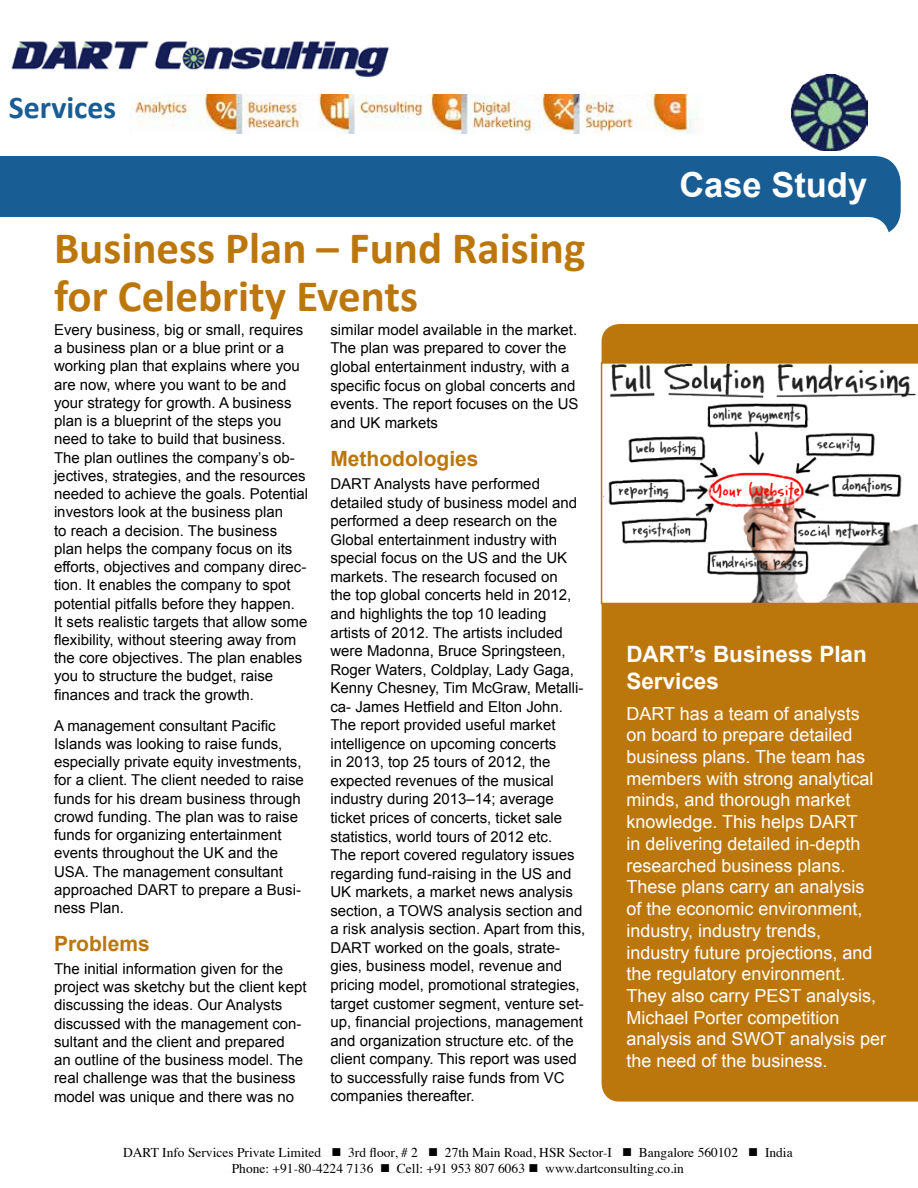
<style>
.page{position:relative;width:918px;height:1188px;background:#fff}
.page>*{position:absolute;margin:0;border:0;box-sizing:border-box;transform-origin:0 0}
.t1{font:700 45px/48px "Calibri";color:#bc770c}
.t2{font:700 34.5px "Arial";color:#fff}
.t3{font:700 31.8px "Calibri";color:#185d94}
.t4{font:700 22.5px/27.2px "Arial";color:#fff}
.t5{font:700 21px "Arial";color:#bc770c}
.t6{font:18px/21.8px "Arial";color:#fff}
.t7{font:15px/18.6px "Arial";color:#000}
.t8{font:13.5px/16.2px "Times";color:#000;text-align:center}
</style>
<div class="page">
<img style="left:792px;top:74px;width:75px;height:76px">
<div style="left:0;top:156px;width:901px;height:76px;background:#185d94"></div>
<svg style="left:0;top:217px;width:890px;height:16px"></svg>
<img style="left:11px;top:41px;width:379px;height:37px">
<img style="left:131px;top:95px;width:568px;height:39px">
<div style="left:602px;top:324px;width:316px;height:778px;background:#bc770c"></div>
<svg style="left:601px;top:362px;width:317px;height:242px"></svg>
<h3 class="t3" style="left:9px;top:88px;width:109px">Services</h3>
<h1 class="t1" style="left:54px;top:224px;width:533px">Business Plan – Fund Raising for Celebrity Events</h1>
<p class="t7" style="left:54px;top:321px;width:256px">Every business, big or small, requires a business plan or a blue print or a working plan that explains where you are now, where you want to be and your strategy for growth. A business plan is a blueprint of the steps you need to take to build that business.<br>The plan outlines the company’s ob&shy;jectives, strategies, and the resources needed to achieve the goals. Potential investors look at the business plan<br>to reach a decision. The business plan helps the company focus on its efforts, objectives and company direc&shy;tion. It enables the company to spot potential pitfalls before they happen.<br>It sets realistic targets that allow some flexibility, without steering away from the core objectives. The plan enables you to structure the budget, raise finances and track the growth.</p>
<p class="t7" style="left:54px;top:716px;width:251px">A management consultant Pacific Islands was looking to raise funds, especially private equity investments, for a client. The client needed to raise funds for his dream business through crowd funding. The plan was to raise funds for organizing entertainment events throughout the UK and the USA. The management consultant approached DART to prepare a Busi&shy;ness Plan.</p>
<h3 class="t5" style="left:54px;top:930px;width:97px">Problems</h3>
<p class="t7" style="left:54px;top:960px;width:254px">The initial information given for the project was sketchy but the client kept discussing the ideas. Our Analysts discussed with the management con&shy;sultant and the client and prepared<br>an outline of the business model. The real challenge was that the business model was unique and there was no</p>
<p class="t7" style="left:330px;top:320px;width:250px">similar model available in the market.<br>The plan was prepared to cover the global entertainment industry, with a specific focus on global concerts and events. The report focuses on the US and UK markets</p>
<h3 class="t5" style="left:330px;top:445px;width:150px">Methodologies</h3>
<p class="t7" style="left:330px;top:475px;width:256px">DART Analysts have performed detailed study of business model and performed a deep research on the Global entertainment industry with special focus on the US and the UK markets. The research focused on<br>the top global concerts held in 2012, and highlights the top 10 leading artists of 2012. The artists included were Madonna, Bruce Springsteen, Roger Waters, Coldplay, Lady Gaga, Kenny Chesney, Tim McGraw, Metalli&shy;ca- James Hetfield and Elton John.<br>The report provided useful market intelligence on upcoming concerts<br>in 2013, top 25 tours of 2012, the expected revenues of the musical industry during 2013–14; average ticket prices of concerts, ticket sale statistics, world tours of 2012 etc.<br>The report covered regulatory issues regarding fund-raising in the US and UK markets, a market news analysis section, a TOWS analysis section and a risk analysis section. Apart from this, DART worked on the goals, strate&shy;gies, business model, revenue and pricing model, promotional strategies, target customer segment, venture set&shy;up, financial projections, management and organization structure etc. of the client company. This report was used to successfully raise funds from VC companies thereafter.</p>
<h2 class="t2" style="left:679px;top:162px;width:189px">Case Study</h2>
<h3 class="t4" style="left:626px;top:641px;width:242px">DART’s Business Plan<br>Services</h3>
<p class="t6" style="left:626px;top:703px;width:261px">DART has a team of analysts<br>on board to prepare detailed business plans. The team has members with strong analytical minds, and thorough market knowledge. This helps DART<br>in delivering detailed in-depth researched business plans.<br>These plans carry an analysis<br>of the economic environment, industry, industry trends, industry future projections, and the regulatory environment.<br>They also carry PEST analysis,<br>Michael Porter competition analysis and SWOT analysis per the need of the business.</p>
<p class="t8" style="left:123px;top:1143px;width:671px">DART Info Services Private Limited ■ 3rd floor, # 2 ■ 27th Main Road, HSR Sector-I ■ Bangalore 560102 ■ India<br>Phone: +91-80-4224 7136 ■ Cell: +91 953 807 6063 ■ www.dartconsulting.co.in</p>
</div>
